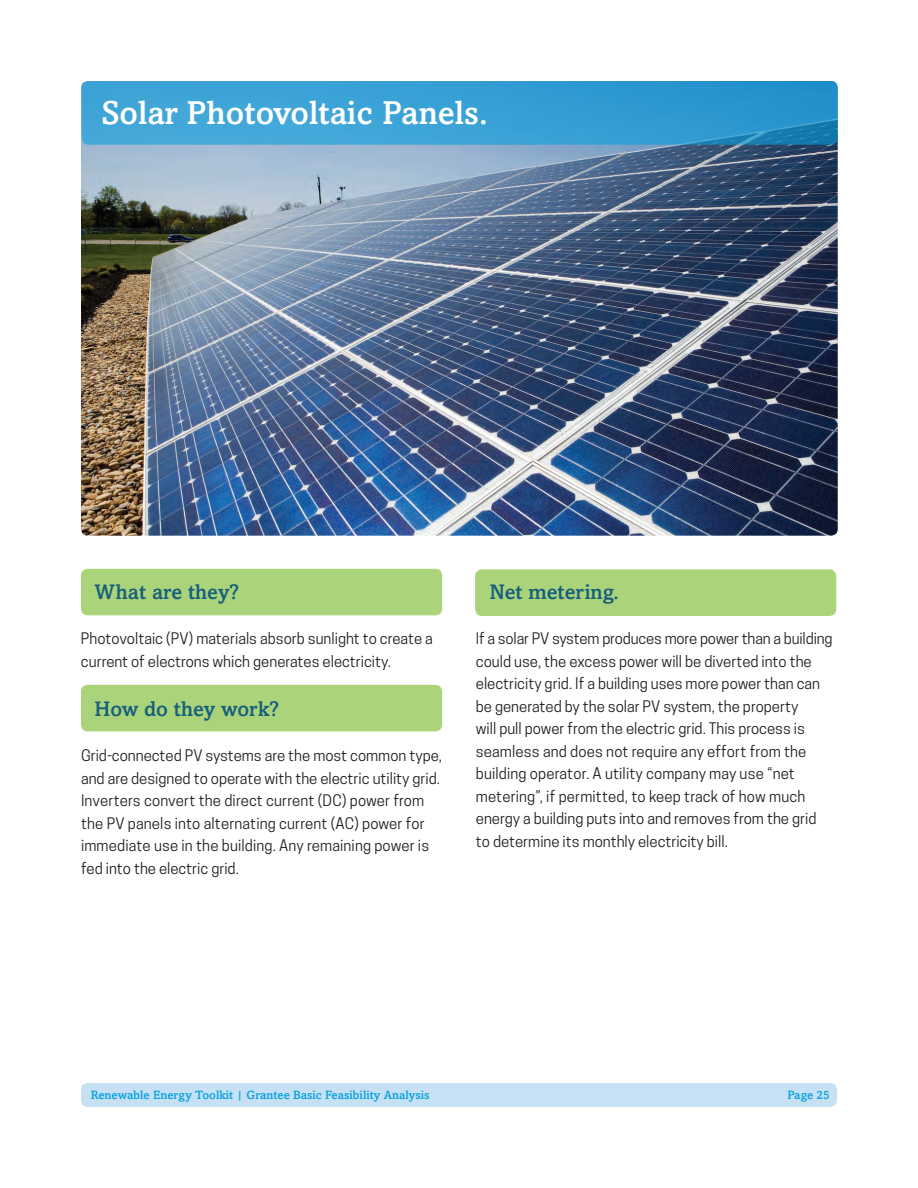
<style>
.page{position:relative;width:918px;height:1188px;background:#fff}
.page>*{position:absolute;margin:0;border:0;box-sizing:border-box;transform-origin:0 0}
.t1{font:500 33px "Amasis";color:#fff}
.t2{font:500 21px "Amasis";color:#165f7d}
.t3{font:15px/22.5px "Cooper Hewitt";color:#231f20}
.t4{font:500 12px "Amasis";color:#09a1de}
</style>
<div class="page">
<div style="left:81px;top:1083px;width:756px;height:24px;background:#c6e1f4;border-radius:7px"></div>
<img style="left:81px;top:81px;width:757px;height:455px">
<div style="left:81px;top:569px;width:361px;height:46px;background:#abd37a;border-radius:7px"></div>
<div style="left:475px;top:569px;width:361px;height:47px;background:#abd37a;border-radius:7px"></div>
<svg style="left:82px;top:81px;width:756px;height:64px;fill:#39a1d6"></svg>
<div style="left:81px;top:685px;width:361px;height:46px;background:#abd37a;border-radius:7px"></div>
<p class="t1" style="left:101px;top:93px;width:388px">Solar Photovoltaic Panels.</p>
<p class="t2" style="left:94px;top:579px;width:146px">What are they?</p>
<p class="t2" style="left:489px;top:579px;width:131px">Net metering.</p>
<p class="t3" style="left:81px;top:627px;width:353px">Photovoltaic (PV) materials absorb sunlight to create a current of electrons which generates electricity.</p>
<p class="t2" style="left:94px;top:696px;width:186px">How do they work?</p>
<p class="t3" style="left:81px;top:744px;width:363px">Grid-connected PV systems are the most common type, and are designed to operate with the electric utility grid.<br>Inverters convert the direct current (DC) power from the PV panels into alternating current (AC) power for immediate use in the building. Any remaining power is fed into the electric grid.</p>
<p class="t3" style="left:476px;top:627px;width:358px">If a solar PV system produces more power than a building could use, the excess power will be diverted into the electricity grid. If a building uses more power than can be generated by the solar PV system, the property<br>will pull power from the electric grid. This process is seamless and does not require any effort from the building operator. A utility company may use “net metering”, if permitted, to keep track of how much energy a building puts into and removes from the grid to determine its monthly electricity bill.</p>
<p class="t4" style="left:91px;top:1088px;width:340px">Renewable Energ y Toolkit | Grantee Basic Feasibility Analysis</p>
<p class="t4" style="left:787px;top:1088px;width:44px">Page 25</p>
</div>
